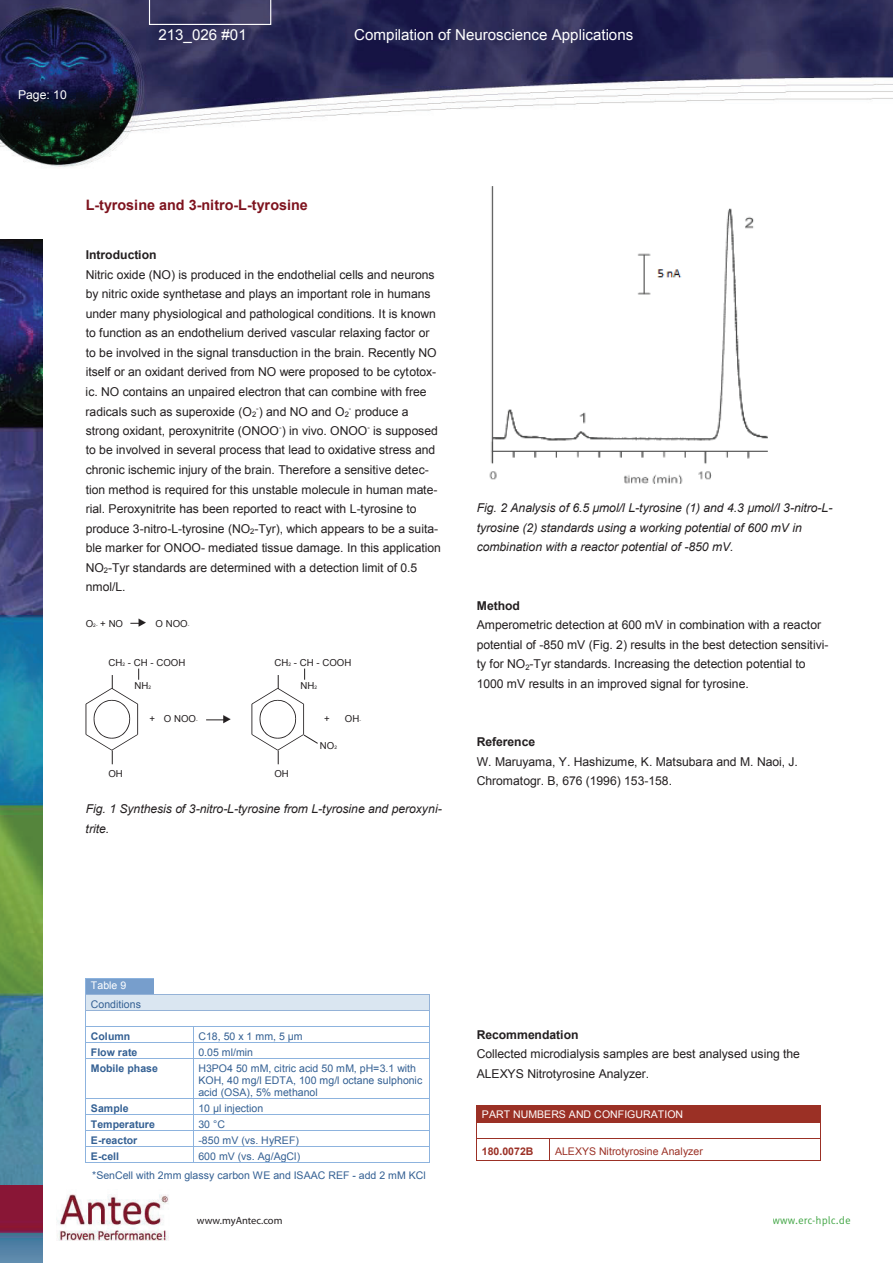
<style>
.page{position:relative;width:893px;height:1263px;background:#fff}
.page>*{position:absolute;margin:0;border:0;box-sizing:border-box;transform-origin:0 0}
.t1{font:15.15px "Arial";color:#fff}
.t2{font:700 14.4px "Arial";color:#7e131e}
.t3{font:12.15px/19.5px "Arial";letter-spacing:-.005em;color:#231f20}
.t4{font:italic 12.15px/19.5px "Arial";letter-spacing:-.005em;color:#231f20}
.t5{font:700 12.15px "Arial";color:#231f20}
.t6{font:12.15px "Arial";letter-spacing:-.005em;color:#fff}
.t7{font:10.8px "Meta Pro";color:#45a748}
.t8{font:10.5px/12.1px "Arial";color:#346093}
.t9{font:700 10.5px "Arial";color:#346093}
.t10{font:10.5px "Arial";color:#fff}
.t11{font:10.5px "Arial";color:#9b3025}
.t12{font:10.5px "Myriad Pro";color:#231f20}
.t13{font:700 10.5px "Arial";letter-spacing:-.005em;color:#9b3025}
.t14{font:9.6px "Arial";color:#231f20}
.s1{font-size:4.8px}
.s2{font-style:inherit}
</style>
<div class="page">
<img style="left:0;top:239px;width:42px;height:942px">
<img style="left:0;top:0;width:893px;height:167px">
<img style="left:57px;top:1194px;width:112px;height:47px">
<img style="left:0;top:1181px;width:42px;height:82px">
<svg style="left:149px;top:0;width:122px;height:25px;background:#46446a"></svg>
<svg style="left:86px;top:669px;width:53px;height:95px"></svg>
<svg style="left:251px;top:669px;width:67px;height:95px"></svg>
<svg style="left:206px;top:715px;width:25px;height:8px"></svg>
<svg style="left:130px;top:619px;width:16px;height:8px"></svg>
<div style="left:86px;top:978px;width:68px;height:16px;background:#779ecc"></div>
<hr style="left:86px;top:978px;width:68px;height:1px;background:#8db3de">
<div style="left:86px;top:995px;width:343px;height:15px;background:#dae6f1"></div>
<hr style="left:86px;top:994px;width:68px;height:1px;background:#94b2d7">
<hr style="left:155px;top:994px;width:274px;height:1px;background:#94b2d7">
<hr style="left:86px;top:1010px;width:343px;height:1px;background:#94b2d7">
<hr style="left:86px;top:1026px;width:107px;height:1px;background:#8db3de">
<hr style="left:194px;top:1026px;width:235px;height:1px;background:#8db3de">
<hr style="left:86px;top:1042px;width:107px;height:1px;background:#8db3de">
<hr style="left:194px;top:1042px;width:235px;height:1px;background:#8db3de">
<svg style="left:85px;top:978px;width:1px;height:81px"></svg>
<hr style="left:86px;top:1058px;width:107px;height:1px;background:#8db3de">
<svg style="left:193px;top:1026px;width:1px;height:33px"></svg>
<hr style="left:194px;top:1058px;width:235px;height:1px;background:#8db3de">
<svg style="left:429px;top:994px;width:1px;height:65px"></svg>
<hr style="left:85px;top:1059px;width:1px;height:39px;background:#8db3de">
<hr style="left:193px;top:1059px;width:1px;height:39px;background:#8db3de">
<hr style="left:429px;top:1059px;width:1px;height:39px;background:#8db3de">
<hr style="left:86px;top:1098px;width:107px;height:1px;background:#8db3de">
<hr style="left:194px;top:1098px;width:235px;height:1px;background:#8db3de">
<hr style="left:86px;top:1114px;width:107px;height:1px;background:#8db3de">
<hr style="left:194px;top:1114px;width:235px;height:1px;background:#8db3de">
<hr style="left:86px;top:1130px;width:107px;height:1px;background:#8db3de">
<hr style="left:194px;top:1130px;width:235px;height:1px;background:#8db3de">
<hr style="left:86px;top:1146px;width:107px;height:1px;background:#8db3de">
<hr style="left:194px;top:1146px;width:235px;height:1px;background:#8db3de">
<svg style="left:85px;top:1098px;width:1px;height:65px"></svg>
<hr style="left:86px;top:1162px;width:107px;height:1px;background:#8db3de">
<svg style="left:193px;top:1098px;width:1px;height:65px"></svg>
<hr style="left:194px;top:1162px;width:235px;height:1px;background:#8db3de">
<svg style="left:429px;top:1098px;width:1px;height:65px"></svg>
<img style="left:489px;top:187px;width:279px;height:297px">
<div style="left:477px;top:1106px;width:343px;height:16px;background:#9b3025"></div>
<hr style="left:477px;top:1105px;width:343px;height:1px;background:#9b3025">
<hr style="left:477px;top:1122px;width:343px;height:1px;background:#9b3025">
<hr style="left:477px;top:1138px;width:72px;height:1px;background:#9b3025">
<hr style="left:550px;top:1138px;width:270px;height:1px;background:#9b3025">
<svg style="left:476px;top:1105px;width:1px;height:56px"></svg>
<hr style="left:477px;top:1160px;width:72px;height:1px;background:#9b3025">
<svg style="left:549px;top:1138px;width:1px;height:23px"></svg>
<hr style="left:550px;top:1160px;width:270px;height:1px;background:#9b3025">
<svg style="left:820px;top:1105px;width:1px;height:56px"></svg>
<p class="t6" style="left:18px;top:87px;width:50px">Page: 10</p>
<p class="t1" style="left:158px;top:25px;width:90px">213_026 #01</p>
<p class="t1" style="left:354px;top:25px;width:281px">Compilation of Neuroscience Applications</p>
<p class="t2" style="left:86px;top:195px;width:224px">L-tyrosine and 3-nitro-L-tyrosine</p>
<p class="t5" style="left:86px;top:247px;width:72px">Introduction</p>
<p class="t3" style="left:86px;top:265px;width:357px">Nitric oxide (NO) is produced in the endothelial cells and neurons by nitric oxide synthetase and plays an important role in humans under many physiological and pathological conditions. It is known to function as an endothelium derived vascular relaxing factor or to be involved in the signal transduction in the brain. Recently NO itself or an oxidant derived from NO were proposed to be cytotox&shy;ic. NO contains an unpaired electron that can combine with free radicals such as superoxide (O<sub>2</sub><sup>-</sup>) and NO and O<sub>2</sub><sup>-</sup> produce a strong oxidant, peroxynitrite (ONOO<sup>-</sup>) in vivo. ONOO<sup>-</sup> is supposed to be involved in several process that lead to oxidative stress and chronic ischemic injury of the brain. Therefore a sensitive detec&shy;tion method is required for this unstable molecule in human mate&shy;rial. Peroxynitrite has been reported to react with L-tyrosine to produce 3-nitro-L-tyrosine (NO<sub>2</sub>-Tyr), which appears to be a suita&shy;ble marker for ONOO- mediated tissue damage. In this application NO<sub>2</sub>-Tyr standards are determined with a detection limit of 0.5 nmol/L.</p>
<p class="t14" style="left:86px;top:617px;width:39px">O<span class="s1">2-</span> + NO</p>
<p class="t14" style="left:156px;top:617px;width:35px">O NOO<span class="s1">-</span></p>
<p class="t14" style="left:109px;top:656px;width:78px">CH<span class="s1">2</span> - CH - COOH</p>
<p class="t14" style="left:135px;top:680px;width:18px">NH<span class="s1">2</span></p>
<p class="t14" style="left:274px;top:656px;width:78px">CH<span class="s1">2</span> - CH - COOH</p>
<p class="t14" style="left:301px;top:680px;width:18px">NH<span class="s1">2</span></p>
<p class="t14" style="left:149px;top:712px;width:50px">+ O NOO<span class="s1">-</span></p>
<p class="t14" style="left:324px;top:712px;width:7px">+</p>
<p class="t14" style="left:345px;top:712px;width:18px">OH<span class="s1">-</span></p>
<p class="t14" style="left:108px;top:767px;width:16px">OH</p>
<p class="t14" style="left:274px;top:767px;width:16px">OH</p>
<p class="t14" style="left:320px;top:739px;width:19px">NO<span class="s1">2</span></p>
<p class="t4" style="left:86px;top:799px;width:358px">Fig. 1 Synthesis of 3-nitro-L-tyrosine from L-tyrosine and peroxyni&shy;trite.</p>
<p class="t4" style="left:477px;top:498px;width:357px">Fig. 2 Analysis of 6.5 µmol/l L-tyrosine (1) and 4.3 µmol/l 3-nitro-L&shy;tyrosine (2) standards using a working potential of 600 mV in combination with a reactor potential of -850 mV.</p>
<p class="t5" style="left:477px;top:597px;width:45px">Method</p>
<p class="t3" style="left:477px;top:615px;width:353px">Amperometric detection at 600 mV in combination with a reactor potential of -850 mV (Fig. 2) results in the best detection sensitivi&shy;ty for NO<sub>2</sub>-Tyr standards. Increasing the detection potential to 1000 mV results in an improved signal for tyrosine.</p>
<p class="t5" style="left:477px;top:734px;width:60px">Reference</p>
<p class="t3" style="left:477px;top:752px;width:323px">W. Maruyama, Y. Hashizume, K. Matsubara and M. Naoi, J.<br>Chromatogr. B, 676 (1996) 153-158.</p>
<p class="t10" style="left:91px;top:979px;width:37px">Table 9</p>
<p class="t8" style="left:91px;top:998px;width:51px">Conditions</p>
<p class="t9" style="left:91px;top:1029px;width:41px">Column</p>
<p class="t8" style="left:198px;top:1030px;width:106px">C18, 50 x 1 mm, 5 µm</p>
<p class="t9" style="left:91px;top:1045px;width:48px">Flow rate</p>
<p class="t8" style="left:198px;top:1046px;width:56px">0.05 ml/min</p>
<p class="t9" style="left:91px;top:1061px;width:69px">Mobile phase</p>
<p class="t8" style="left:198px;top:1062px;width:225px">H3PO4 50 mM, citric acid 50 mM, pH=3.1 with<br>KOH, 40 mg/l EDTA, 100 mg/l octane sulphonic acid (OSA), 5% methanol</p>
<p class="t9" style="left:91px;top:1101px;width:39px">Sample</p>
<p class="t8" style="left:198px;top:1102px;width:66px">10 µl injection</p>
<p class="t9" style="left:91px;top:1117px;width:66px">Temperature</p>
<p class="t8" style="left:198px;top:1118px;width:28px">30 °C</p>
<p class="t9" style="left:91px;top:1133px;width:48px">E-reactor</p>
<p class="t8" style="left:198px;top:1134px;width:102px">-850 mV (vs. HyREF)</p>
<p class="t9" style="left:91px;top:1149px;width:30px">E-cell</p>
<p class="t8" style="left:198px;top:1150px;width:103px">600 mV (vs. Ag/AgCl)</p>
<p class="t5" style="left:477px;top:1026px;width:103px">Recommendation</p>
<p class="t3" style="left:477px;top:1044px;width:325px">Collected microdialysis samples are best analysed using the<br>ALEXYS Nitrotyrosine Analyzer.</p>
<p class="t10" style="left:482px;top:1108px;width:203px">PART NUMBERS AND CONFIGURATION</p>
<p class="t13" style="left:482px;top:1144px;width:53px">180.0072B</p>
<p class="t11" style="left:555px;top:1144px;width:149px">ALEXYS Nitrotyrosine Analyzer</p>
<p class="t8" style="left:92px;top:1169px;width:335px"><span class="s2">*SenC</span>ell with <span class="s2">2</span>mm glassy carbon WE and ISAAC REF <span class="s2">- add 2 mM KCl</span></p>
<p class="t12" style="left:197px;top:1214px;width:87px">www.myAntec.com</p>
<p class="t7" style="left:773px;top:1214px;width:80px">www.erc-hplc.de</p>
</div>
